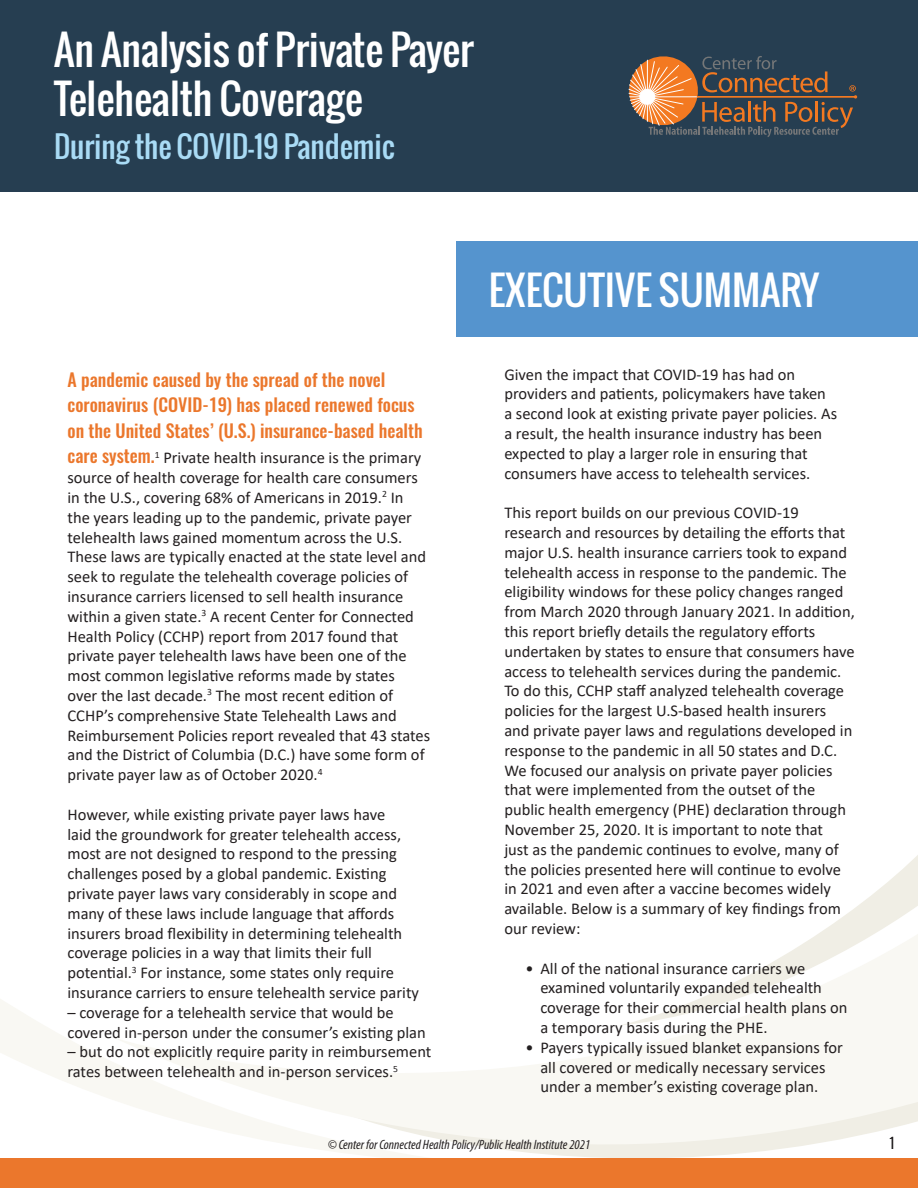
<style>
.page{position:relative;width:918px;height:1188px;background:#fff}
.page>*{position:absolute;margin:0;border:0;box-sizing:border-box;transform-origin:0 0}
.t1{font:40.5px/49.2px "Oswald";color:#fff}
.chapter{font:39.3px "Oswald";color:#fff}
.t2{font:29.4px "Oswald";color:#a9dbf5}
.t3{font:500 18px/25.5px "Oswald";color:#eb772c}
.t4{font:16.5px/19.8px "Calibri";color:#231f20}
.t5{font:300 15px "Oswald";color:#231f20}
.t6{font:italic condensed 13.5px "Myriad Pro";color:#231f20}
.s1{font-family:"Oswald";font-weight:500;font-size:18px;color:#eb772c}
</style>
<div class="page">
<svg style="left:494px;top:1026px;width:424px;height:132px;fill:#f9f8f3"></svg>
<svg style="left:623px;top:855px;width:295px;height:171px"></svg>
<svg style="left:0;top:999px;width:494px;height:159px"></svg>
<div style="left:0;top:1158px;width:918px;height:30px;background:#eb772c"></div>
<div style="left:0;top:0;width:918px;height:192px;background:#263e51"></div>
<svg style="left:629px;top:56px;width:228px;height:81px"></svg>
<div style="left:456px;top:242px;width:462px;height:95px;background:#5594ce"></div>
<h1 class="t1" style="left:54px;top:25px;width:421px">An Analysis of Private Payer<br>Telehealth Coverage</h1>
<h3 class="t2" style="left:54px;top:125px;width:342px">During the COVID-19 Pandemic</h3>
<p class="t3" style="left:68px;top:367px;width:357px">A pandemic caused by the spread of the novel coronavirus (COVID-19) has placed renewed focus on the United States’ (U.S.) insurance-based health</p>
<p class="t4" style="left:68px;top:448px;width:364px"><span class="s1">care system.</span><sup>1</sup> Private health insurance is the primary source of health coverage for health care consumers in the U.S., covering 68% of Americans in 2019.<sup>2</sup> In<br>the years leading up to the pandemic, private payer telehealth laws gained momentum across the U.S.<br>These laws are typically enacted at the state level and seek to regulate the telehealth coverage policies of insurance carriers licensed to sell health insurance within a given state.<sup>3</sup> A recent Center for Connected Health Policy (CCHP) report from 2017 found that private payer telehealth laws have been one of the most common legislative reforms made by states<br>over the last decade.<sup>3</sup> The most recent edition of CCHP’s comprehensive State Telehealth Laws and Reimbursement Policies report revealed that 43 states and the District of Columbia (D.C.) have some form of private payer law as of October 2020.<sup>4</sup></p>
<p class="t4" style="left:68px;top:804px;width:353px">However, while existing private payer laws have<br>laid the groundwork for greater telehealth access, most are not designed to respond to the pressing challenges posed by a global pandemic. Existing private payer laws vary considerably in scope and many of these laws include language that affords insurers broad flexibility in determining telehealth coverage policies in a way that limits their full potential.<sup>3</sup> For instance, some states only require insurance carriers to ensure telehealth service parity</p>
<p class="t4" style="left:68px;top:1002px;width:360px">– coverage for a telehealth service that would be covered in-person under the consumer’s existing plan</p>
<p class="t4" style="left:68px;top:1042px;width:365px">– but do not explicitly require parity in reimbursement rates between telehealth and in-person services.<sup>5</sup></p>
<p class="chapter" style="left:489px;top:261px;width:332px">EXECUTIVE SUMMARY</p>
<p class="t4" style="left:504px;top:364px;width:334px">Given the impact that COVID-19 has had on providers and patients, policymakers have taken a second look at existing private payer policies. As a result, the health insurance industry has been expected to play a larger role in ensuring that consumers have access to telehealth services.</p>
<p class="t4" style="left:504px;top:502px;width:352px">This report builds on our previous COVID-19 research and resources by detailing the efforts that major U.S. health insurance carriers took to expand telehealth access in response to the pandemic. The eligibility windows for these policy changes ranged from March 2020 through January 2021. In addition, this report briefly details the regulatory efforts undertaken by states to ensure that consumers have access to telehealth services during the pandemic.<br>To do this, CCHP staff analyzed telehealth coverage policies for the largest U.S-based health insurers and private payer laws and regulations developed in response to the pandemic in all 50 states and D.C.<br>We focused our analysis on private payer policies that were implemented from the outset of the public health emergency (PHE) declaration through November 25, 2020. It is important to note that<br>just as the pandemic continues to evolve, many of the policies presented here will continue to evolve in 2021 and even after a vaccine becomes widely available. Below is a summary of key findings from our review:</p>
<p class="t4" style="left:540px;top:958px;width:309px;text-indent:-15px">• All of the national insurance carriers we examined voluntarily expanded telehealth coverage for their commercial health plans on a temporary basis during the PHE.</p>
<p class="t4" style="left:525px;top:1037px;width:319px;text-align:center">• Payers typically issued blanket expansions for all covered or medically necessary services under a member’s existing coverage plan.</p>
<p class="t6" style="left:328px;top:1136px;width:264px">© Center for Connected Health Policy/Public Health Institute 2021</p>
<p class="t5" style="left:889px;top:1129px;width:7px">1</p>
</div>
